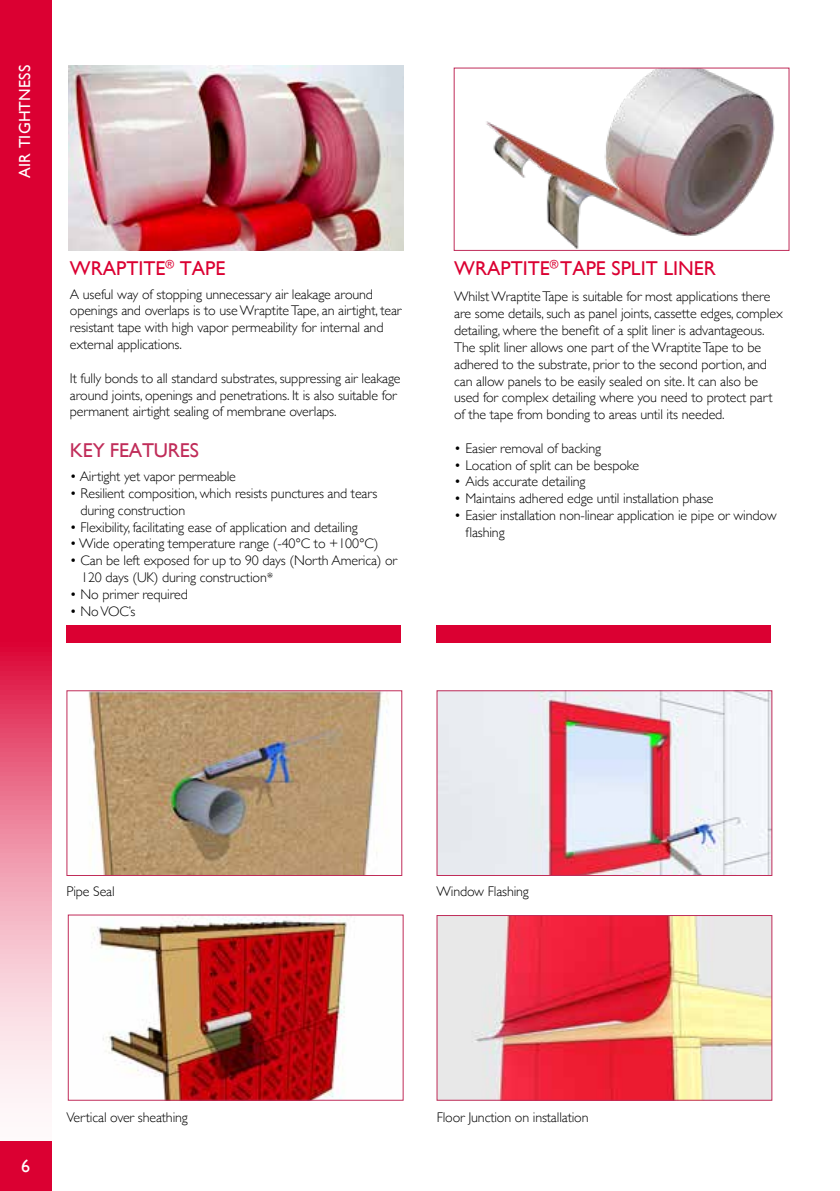
<style>
.page{position:relative;width:840px;height:1191px;background:#fff}
.page>*{position:absolute;margin:0;border:0;box-sizing:border-box;transform-origin:0 0}
.t1{font:20px "Gill Sans";color:#db0032}
.t2{font:20px "Gill Sans";letter-spacing:-.01em;color:#c02c59}
.t3{font:18px "Gill Sans";color:#fff}
.t4{font:16px "Gill Sans";letter-spacing:.01em;color:#fff}
.t5{font:300 14px/16.8px "Gill Sans";letter-spacing:-.01em;color:#000}
</style>
<div class="page">
<svg style="left:0;top:0;width:51px;height:1103px;background:#e33e63"></svg>
<div style="left:0;top:1140px;width:51px;height:51px;background:#db0032"></div>
<img style="left:68px;top:65px;width:335px;height:185px">
<img style="left:88px;top:692px;width:301px;height:181px">
<div style="left:67px;top:690px;width:335px;height:185px;border:1px solid #c02c59"></div>
<img style="left:91px;top:916px;width:256px;height:182px">
<img style="left:438px;top:692px;width:331px;height:181px">
<div style="left:436px;top:690px;width:335px;height:185px;border:1px solid #c02c59"></div>
<img style="left:438px;top:917px;width:331px;height:181px">
<div style="left:436px;top:915px;width:335px;height:185px;border:1px solid #c02c59"></div>
<img style="left:486px;top:70px;width:289px;height:179px">
<div style="left:453px;top:68px;width:335px;height:183px;border:1px solid #c02c59"></div>
<div style="left:66px;top:625px;width:335px;height:17px;background:#db0032"></div>
<div style="left:436px;top:625px;width:334px;height:17px;background:#db0032"></div>
<p class="t4" style="left:15px;top:178px;width:114px;rotate:-90deg">AIR TIGHTNESS</p>
<h1 class="t1" style="left:70px;top:256px;width:157px">WRAPTITE<sup>®</sup> TAPE</h1>
<p class="t5" style="left:70px;top:285px;width:333px">A useful way of stopping unnecessary air leakage around openings and overlaps is to use Wraptite Tape, an airtight, tear resistant tape with high vapor permeability for internal and external applications.</p>
<p class="t5" style="left:70px;top:369px;width:332px">It fully bonds to all standard substrates, suppressing air leakage around joints, openings and penetrations. It is also suitable for permanent airtight sealing of membrane overlaps.</p>
<h1 class="t2" style="left:70px;top:438px;width:130px">KEY FEATURES</h1>
<p class="t5" style="left:70px;top:467px;width:167px">• Airtight yet vapor permeable</p>
<p class="t5" style="left:80px;top:484px;width:298px;text-indent:-11px">• Resilient composition, which resists punctures and tears during construction</p>
<p class="t5" style="left:70px;top:518px;width:289px">• Flexibility, facilitating ease of application and detailing</p>
<p class="t5" style="left:70px;top:535px;width:310px">• Wide operating temperature range (-40°C to +100°C)</p>
<p class="t5" style="left:81px;top:551px;width:317px;text-indent:-11px">• Can be left exposed for up to 90 days (North America) or<br>120 days (UK) during construction*</p>
<p class="t5" style="left:70px;top:585px;width:119px">• No primer required</p>
<p class="t5" style="left:70px;top:602px;width:67px">• No VOC’s</p>
<h1 class="t1" style="left:454px;top:256px;width:263px">WRAPTITE<sup>®</sup> TAPE SPLIT LINER</h1>
<p class="t5" style="left:454px;top:288px;width:330px">Whilst Wraptite Tape is suitable for most applications there are some details, such as panel joints, cassette edges, complex detailing, where the benefit of a split liner is advantageous.<br>The split liner allows one part of the Wraptite Tape to be adhered to the substrate, prior to the second portion, and can allow panels to be easily sealed on site. It can also be used for complex detailing where you need to protect part of the tape from bonding to areas until its needed.</p>
<p class="t5" style="left:454px;top:439px;width:148px">• Easier removal of backing</p>
<p class="t5" style="left:454px;top:456px;width:186px">• Location of split can be bespoke</p>
<p class="t5" style="left:454px;top:473px;width:133px">• Aids accurate detailing</p>
<p class="t5" style="left:454px;top:489px;width:261px">• Maintains adhered edge until installation phase</p>
<p class="t5" style="left:465px;top:506px;width:312px;text-indent:-11px">• Easier installation non-linear application ie pipe or window flashing</p>
<p class="t5" style="left:66px;top:882px;width:50px">Pipe Seal</p>
<p class="t5" style="left:436px;top:882px;width:94px">Window Flashing</p>
<p class="t3" style="left:21px;top:1155px;width:10px">6</p>
<p class="t5" style="left:66px;top:1108px;width:123px">Vertical over sheathing</p>
<p class="t5" style="left:436px;top:1108px;width:153px">Floor Junction on installation</p>
</div>
